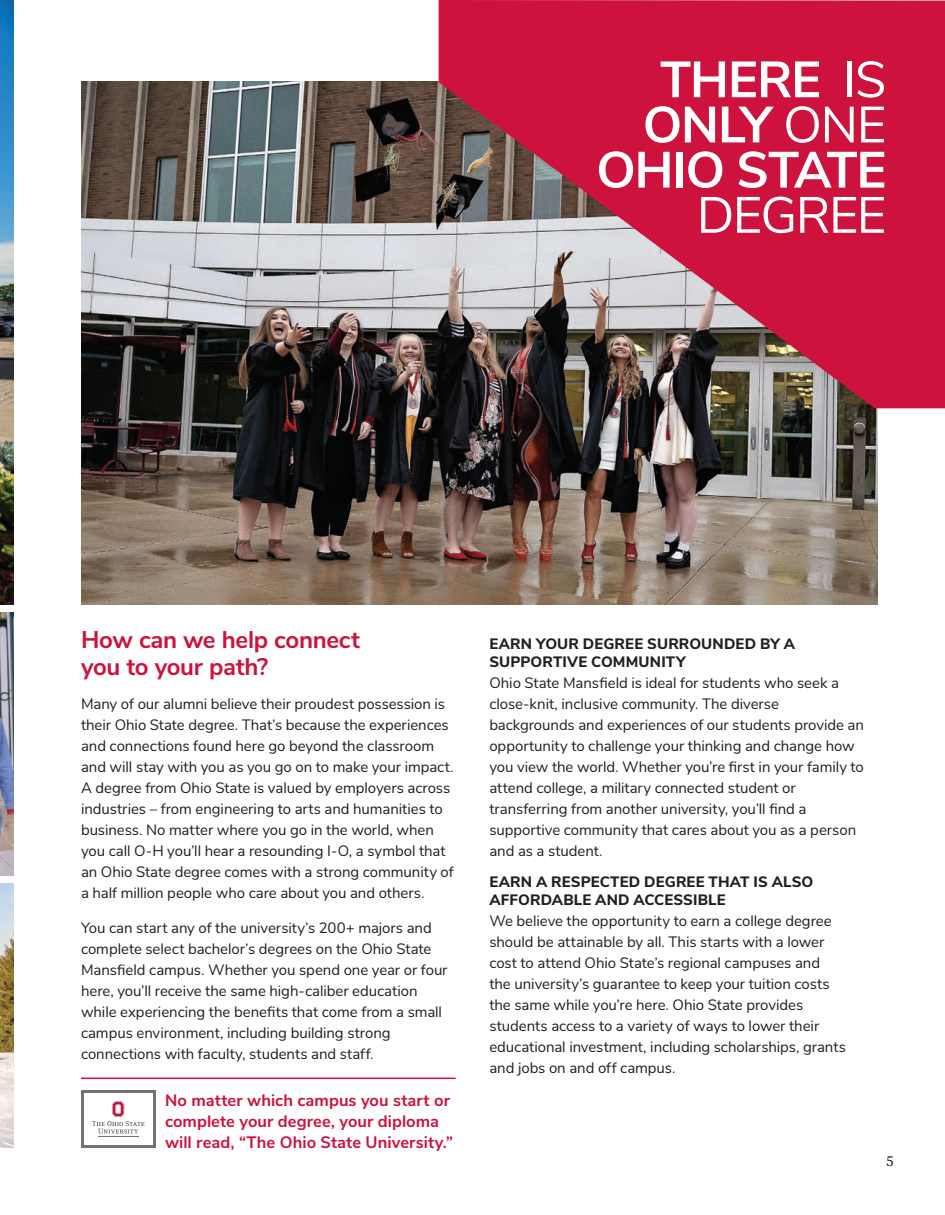
<style>
.page{position:relative;width:945px;height:1215px;background:#fff}
.page>*{position:absolute;margin:0;border:0;box-sizing:border-box;transform-origin:0 0}
.t1{font:700 50.85px/45.2px "Buckeye Sans";letter-spacing:-.025em;color:#fff;text-align:right}
.t2{font:50.85px "Buckeye Sans";color:#fff}
.t3{font:700 24px/27px "Buckeye Sans";letter-spacing:-.015em;color:#cd123d}
.t4{font:700 16.5px/21px "Buckeye Sans";letter-spacing:.005em;color:#cd123d}
.t5{font:15px/21px "Buckeye Sans";letter-spacing:-.005em;color:#231f20}
.t6{font:800 15px/18px "Buckeye Sans";letter-spacing:.01em;color:#231f20}
.t7{font:15px "Buckeye Serif";color:#231f20}
.s1{font-weight:400}
</style>
<div class="page">
<img style="left:81px;top:82px;width:797px;height:522px">
<img style="left:0;top:0;width:14px;height:604px">
<img style="left:0;top:884px;width:14px;height:264px">
<img style="left:0;top:613px;width:14px;height:262px">
<svg style="left:439px;top:0;width:506px;height:408px;background:#b43752"></svg>
<hr style="left:81px;top:1078px;width:375px;height:1px;background:#cd123d">
<div style="left:81px;top:1090px;width:74px;height:58px;background:#717271"></div>
<div style="left:84px;top:1093px;width:68px;height:52px;background:#fff"></div>
<hr style="left:98px;top:1136px;width:41px;height:1px;background:#717271">
<svg style="left:92px;top:1101px;width:52px;height:33px"></svg>
<h1 class="t1" style="left:596px;top:54px;width:292px">THERE <span class="s1">IS<br></span>ONLY <span class="s1">ONE<br></span>OHIO STATE</h1>
<h1 class="t2" style="left:697px;top:178px;width:191px">DEGREE</h1>
<h2 class="t3" style="left:81px;top:625px;width:280px">How can we help connect you to your path?</h2>
<p class="t5" style="left:81px;top:693px;width:374px">Many of our alumni believe their proudest possession is their Ohio State degree. That’s because the experiences and connections found here go beyond the classroom and will stay with you as you go on to make your impact.<br>A degree from Ohio State is valued by employers across industries – from engineering to arts and humanities to business. No matter where you go in the world, when you call O-H you’ll hear a resounding I-O, a symbol that an Ohio State degree comes with a strong community of a half million people who care about you and others.</p>
<p class="t5" style="left:81px;top:916px;width:368px">You can start any of the university’s 200+ majors and complete select bachelor’s degrees on the Ohio State Mansfield campus. Whether you spend one year or four here, you’ll receive the same high-caliber education while experiencing the benefits that come from a small campus environment, including building strong connections with faculty, students and staff.</p>
<p class="t4" style="left:165px;top:1088px;width:290px">No matter which campus you start or complete your degree, your diploma will read, “The Ohio State University.”</p>
<p class="t6" style="left:489px;top:634px;width:307px">EARN YOUR DEGREE SURROUNDED BY A<br>SUPPORTIVE COMMUNITY</p>
<p class="t5" style="left:489px;top:671px;width:376px">Ohio State Mansfield is ideal for students who seek a close-knit, inclusive community. The diverse backgrounds and experiences of our students provide an opportunity to challenge your thinking and change how you view the world. Whether you’re first in your family to attend college, a military connected student or transferring from another university, you’ll find a supportive community that cares about you as a person and as a student.</p>
<p class="t6" style="left:489px;top:872px;width:326px">EARN A RESPECTED DEGREE THAT IS ALSO<br>AFFORDABLE AND ACCESSIBLE</p>
<p class="t5" style="left:489px;top:910px;width:358px">We believe the opportunity to earn a college degree should be attainable by all. This starts with a lower cost to attend Ohio State’s regional campuses and<br>the university’s guarantee to keep your tuition costs the same while you’re here. Ohio State provides students access to a variety of ways to lower their educational investment, including scholarships, grants and jobs on and off campus.</p>
<p class="t7" style="left:886px;top:1151px;width:9px">5</p>
</div>
